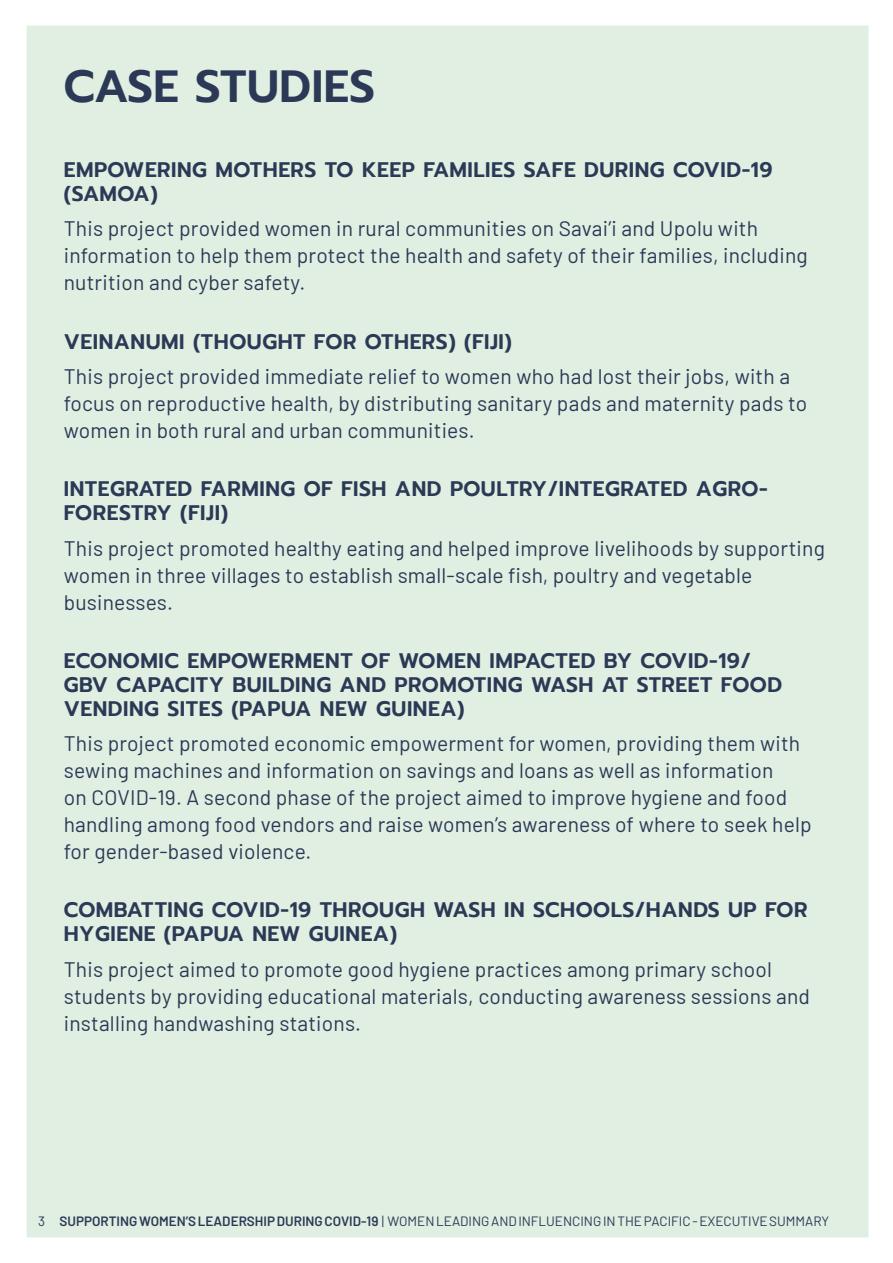
<style>
.page{position:relative;width:893px;height:1263px;background:#fff}
.page>*{position:absolute;margin:0;border:0;box-sizing:border-box;transform-origin:0 0}
.t1{font:600 45px "Prompt";letter-spacing:.01em;color:#2b3956}
.t2{font:21px/27px "Barlow";letter-spacing:.01em;color:#2b3956}
.t3{font:600 21px/24px "Prompt";letter-spacing:.025em;color:#2b3956}
.t4{font:13.5px "Barlow";color:#2b3956}
.t5{font:600 13.5px "Barlow";color:#2b3956}
.s1{font-weight:400}
.s2{font-weight:600}
</style>
<div class="page">
<div style="left:26px;top:25px;width:843px;height:1213px;background:#e0efe1"></div>
<h1 class="t1" style="left:64px;top:53px;width:313px">CASE STUDIES</h1>
<p class="t3" style="left:64px;top:158px;width:710px">EMPOWERING MOTHERS TO KEEP FAMILIES SAFE DURING COVID-19 (SAMOA)</p>
<p class="t2" style="left:64px;top:214px;width:745px">This project provided women in rural communities on Savai’i and Upolu with information to help them protect the health and safety of their families, including nutrition and cyber safety.</p>
<p class="t3" style="left:64px;top:329px;width:450px">VEINANUMI (THOUGHT FOR OTHERS) (FIJI)</p>
<p class="t2" style="left:64px;top:361px;width:745px">This project provided immediate relief to women who had lost their jobs, with a focus on reproductive health, by distributing sanitary pads and maternity pads to women in both rural and urban communities.</p>
<p class="t3" style="left:64px;top:477px;width:705px">INTEGRATED FARMING OF FISH AND POULTRY/INTEGRATED AGRO-<br>FORESTRY (FIJI)</p>
<p class="t2" style="left:64px;top:533px;width:763px">This project promoted healthy eating and helped improve livelihoods by supporting women in three villages to establish small-scale fish, poultry and vegetable businesses.</p>
<p class="t3" style="left:64px;top:648px;width:720px">ECONOMIC EMPOWERMENT OF WOMEN IMPACTED BY COVID-19/<br>GBV CAPACITY BUILDING AND PROMOTING WASH AT STREET FOOD<br>VENDING SITES (PAPUA NEW GUINEA)</p>
<p class="t2" style="left:64px;top:728px;width:749px">This project promoted economic empowerment for women, providing them with sewing machines and information on savings and loans as well as information<br>on COVID-19. A second phase of the project aimed to improve hygiene and food handling among food vendors and raise women’s awareness of where to seek help for gender-based violence.</p>
<p class="t3" style="left:64px;top:898px;width:745px">COMBATTING COVID-19 THROUGH WASH IN SCHOOLS/HANDS UP FOR<br>HYGIENE (PAPUA NEW GUINEA)</p>
<p class="t2" style="left:64px;top:954px;width:748px">This project aimed to promote good hygiene practices among primary school students by providing educational materials, conducting awareness sessions and installing handwashing stations.</p>
<p class="t5" style="left:38px;top:1211px;width:247px"><span class="s1">3</span> SUPPORTING WOMEN’S LEADERSHIP DURING</p>
<p class="t4" style="left:325px;top:1211px;width:399px"><span class="s2">COVID-19</span> | WOMEN LEADING AND INFLUENCING IN THE PACIFIC - Executive</p>
<p class="t4" style="left:769px;top:1211px;width:18px">summar</p>
<p class="t4" style="left:821px;top:1211px;width:9px">y</p>
</div>
